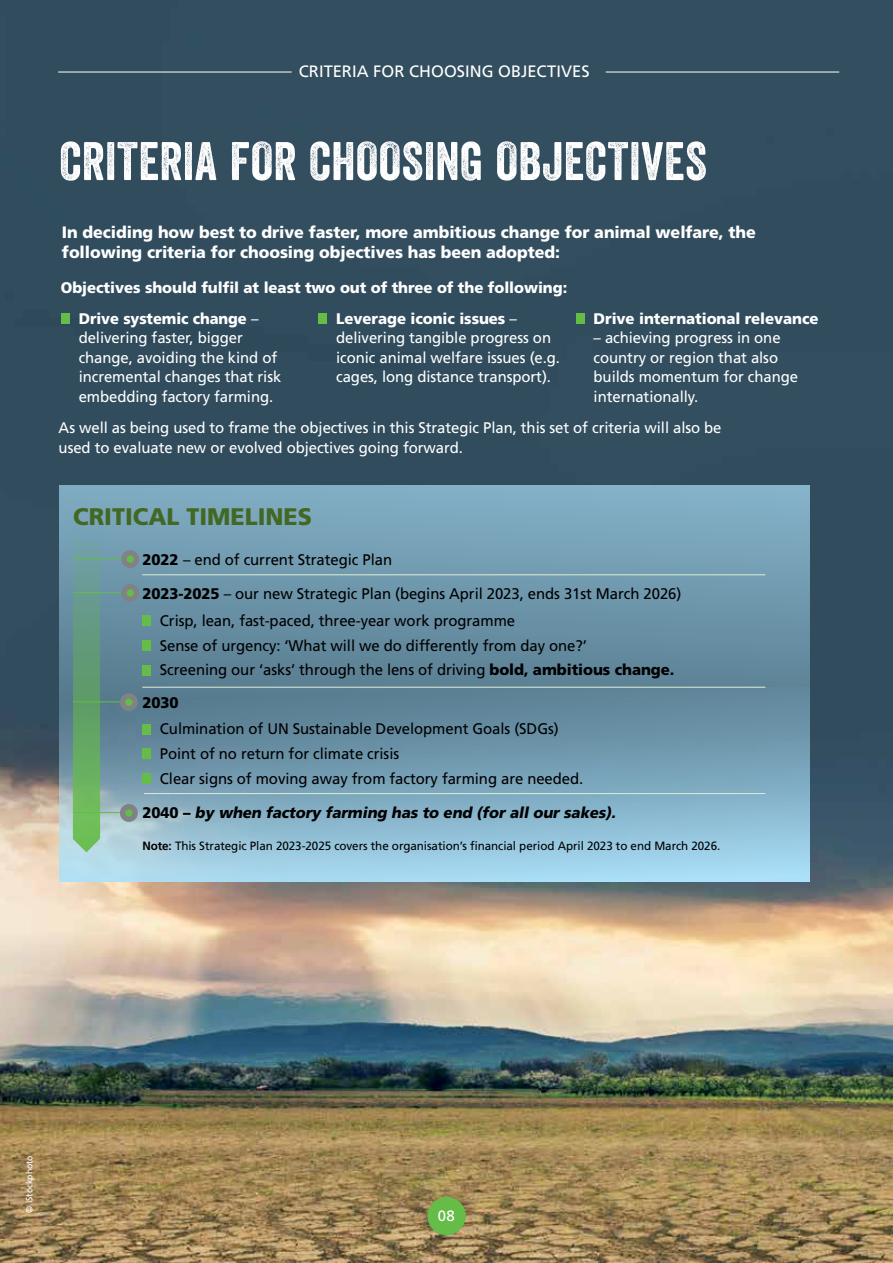
<style>
.page{position:relative;width:893px;height:1263px;background:#fff}
.page>*{position:absolute;margin:0;border:0;box-sizing:border-box;transform-origin:0 0}
.t1{font:52.5px "Veneer";letter-spacing:.01em;color:#fff}
.t2{font:900 24px "Frutiger";color:#426824}
.t3{font:900 16.5px/19.5px "Frutiger";letter-spacing:-.005em;color:#fff}
.t4{font:16.5px "Frutiger";letter-spacing:.005em;color:#fff}
.t5{font:15.3px/19.5px "Frutiger";letter-spacing:-.005em;color:#fff}
.t6{font:15.3px/24.6px "Frutiger";letter-spacing:-.005em;color:#000}
.t7{font:900 15.3px "Frutiger";letter-spacing:-.005em;color:#fff}
.t8{font:italic 900 15.3px "Frutiger";color:#000}
.t9{font:900 15.3px "Frutiger";color:#000}
.t10{font:15px "Frutiger";color:#fff}
.t11{font:12px "Frutiger";letter-spacing:-.005em;color:#000}
.t12{font:9px "Frutiger";letter-spacing:-.005em;color:#fff;scale:.96 1}
.s1{font-weight:900}
.s2{font-style:normal}
.s3{font-weight:700}
</style>
<div class="page">
<img style="left:0;top:0;width:893px;height:1263px">
<svg style="left:60px;top:485px;width:750px;height:202px;background:#6f98ad"></svg>
<div style="left:428px;top:1197px;width:38px;height:38px;background:#65bc46;border-radius:50%"></div>
<hr style="left:58px;top:72px;width:234px;height:1px;background:#fff">
<hr style="left:606px;top:72px;width:233px;height:1px;background:#fff">
<svg style="left:60px;top:687px;width:750px;height:195px;background:#7fa9be"></svg>
<div style="left:142px;top:615px;width:9px;height:11px;background:#65bc46"></div>
<div style="left:142px;top:640px;width:9px;height:11px;background:#65bc46"></div>
<div style="left:142px;top:665px;width:9px;height:10px;background:#65bc46"></div>
<div style="left:142px;top:724px;width:9px;height:10px;background:#65bc46"></div>
<div style="left:142px;top:748px;width:9px;height:11px;background:#65bc46"></div>
<div style="left:142px;top:773px;width:9px;height:11px;background:#65bc46"></div>
<svg style="left:73px;top:539px;width:27px;height:313px;background:#68a676"></svg>
<div style="left:123px;top:696px;width:12px;height:12px;background:#65bc46;border-radius:50%"></div>
<div style="left:120px;top:693px;width:18px;height:18px;border:5px solid #808285;border-radius:50%"></div>
<hr style="left:73px;top:701px;width:47px;height:1px;background:#65bc46">
<hr style="left:73px;top:592px;width:48px;height:1px;background:#65bc46">
<div style="left:124px;top:587px;width:12px;height:12px;background:#65bc46;border-radius:50%"></div>
<div style="left:121px;top:584px;width:18px;height:18px;border:5px solid #808285;border-radius:50%"></div>
<div style="left:124px;top:553px;width:12px;height:12px;background:#65bc46;border-radius:50%"></div>
<div style="left:121px;top:550px;width:18px;height:18px;border:5px solid #808285;border-radius:50%"></div>
<hr style="left:74px;top:558px;width:47px;height:1px;background:#65bc46">
<hr style="left:74px;top:812px;width:46px;height:1px;background:#65bc46">
<div style="left:123px;top:807px;width:12px;height:12px;background:#65bc46;border-radius:50%"></div>
<div style="left:120px;top:804px;width:18px;height:18px;border:5px solid #808285;border-radius:50%"></div>
<hr style="left:144px;top:793px;width:621px;height:1px;background:#deeed4">
<hr style="left:142px;top:687px;width:623px;height:1px;background:#deeed4">
<hr style="left:142px;top:574px;width:623px;height:1px;background:#deeed4">
<div style="left:61px;top:313px;width:9px;height:10px;background:#65bc46"></div>
<div style="left:319px;top:313px;width:8px;height:10px;background:#65bc46"></div>
<div style="left:576px;top:313px;width:9px;height:10px;background:#65bc46"></div>
<p class="t4" style="left:299px;top:62px;width:292px">CRITERIA FOR CHOOSING OBJECTIVES</p>
<h1 class="t1" style="left:60px;top:129px;width:649px">CRITERIA FOR CHOOSING OBJECTIVES</h1>
<p class="t3" style="left:62px;top:223px;width:695px">In deciding how best to drive faster, more ambitious change for animal welfare, the following criteria for choosing objectives has been adopted:</p>
<p class="t7" style="left:61px;top:278px;width:508px">Objectives should fulfil at least two out of three of the following:</p>
<p class="t5" style="left:79px;top:308px;width:204px"><span class="s1">Drive systemic change</span> – delivering faster, bigger change, avoiding the kind of incremental changes that risk embedding factory farming.</p>
<p class="t5" style="left:336px;top:308px;width:225px"><span class="s1">Leverage iconic issues</span> – delivering tangible progress on iconic animal welfare issues (e.g. cages, long distance transport).</p>
<p class="t7" style="left:594px;top:309px;width:226px">Drive international relevance</p>
<p class="t5" style="left:594px;top:328px;width:206px">– achieving progress in one country or region that also builds momentum for change internationally.</p>
<p class="t5" style="left:59px;top:418px;width:664px">As well as being used to frame the objectives in this Strategic Plan, this set of criteria will also be used to evaluate new or evolved objectives going forward.</p>
<h2 class="t2" style="left:73px;top:502px;width:240px">CRITICAL TIMELINES</h2>
<p class="t6" style="left:142px;top:547px;width:251px"><span class="s1">2022</span> – end of current Strategic Plan</p>
<p class="t6" style="left:160px;top:580px;width:523px;line-height:26.7px;text-indent:-18px"><span class="s1">2023-2025</span> – our new Strategic Plan (begins April 2023, ends 31st March 2026)<br>Crisp, lean, fast-paced, three-year work programme</p>
<p class="t6" style="left:160px;top:633px;width:516px">Sense of urgency: ‘What will we do differently from day one?’<br>Screening our ‘asks’ through the lens of driving <span class="s1">bold, ambitious change.</span></p>
<p class="t9" style="left:142px;top:693px;width:38px">2030</p>
<p class="t6" style="left:160px;top:717px;width:425px">Culmination of UN Sustainable Development Goals (SDGs)<br>Point of no return for climate crisis<br>Clear signs of moving away from factory farming are needed.</p>
<p class="t8" style="left:142px;top:803px;width:478px"><span class="s2">2 0 4 0 –</span> by when factory farming has to end (for all our sakes).</p>
<p class="t11" style="left:142px;top:839px;width:579px"><span class="s3">Note:</span> This Strategic Plan 2023-2025 covers the organisation’s financial period April 2023 to end March 2026.</p>
<p class="t12" style="left:24px;top:1212px;width:61px;rotate:-90deg">© iStockphoto</p>
<p class="t10" style="left:438px;top:1206px;width:19px">08</p>
</div>
